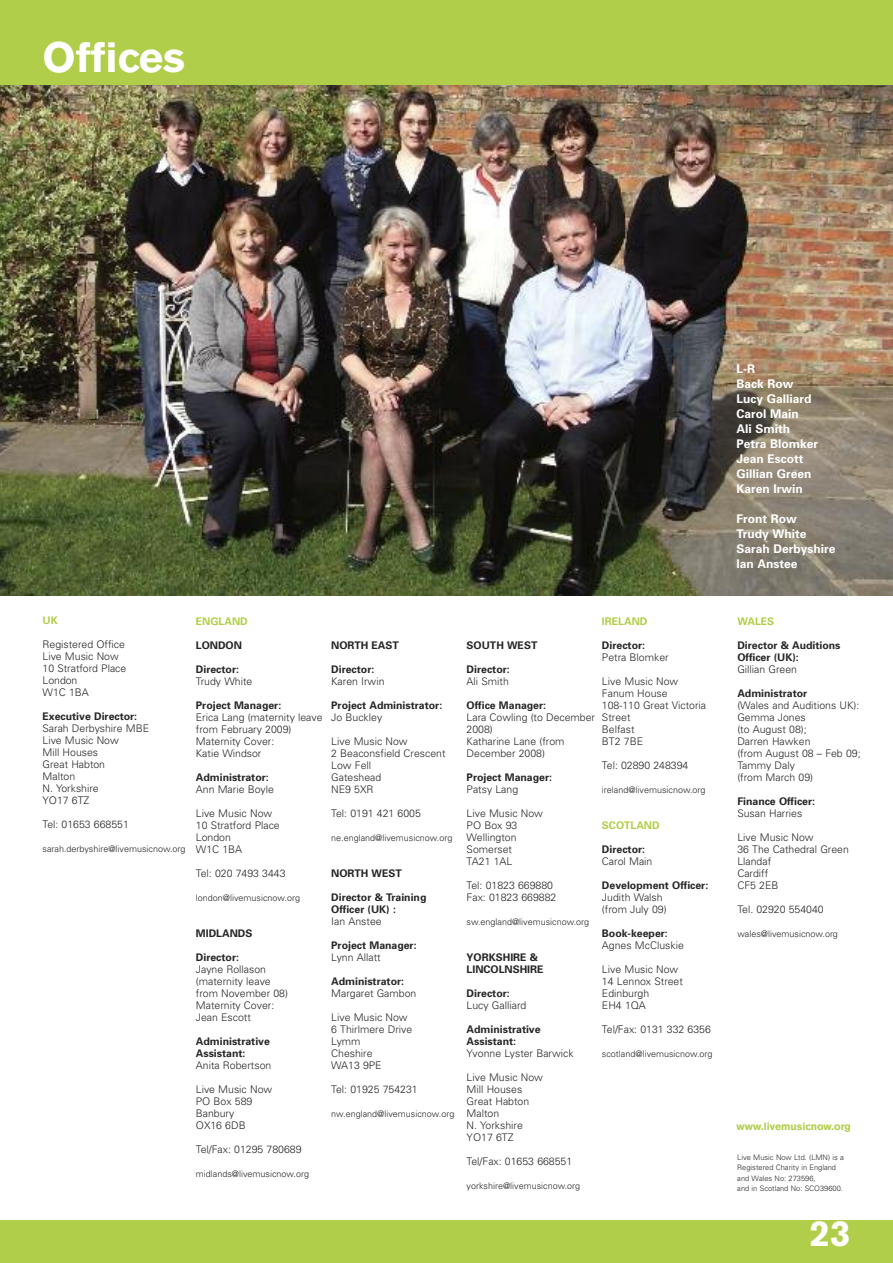
<style>
.page{position:relative;width:893px;height:1263px;background:#fff}
.page>*{position:absolute;margin:0;border:0;box-sizing:border-box;transform-origin:0 0}
.t1{font:700 42px "Akzidenz Grotesk BE";color:#fff}
.t2{font:700 36px "Akzidenz Grotesk BE";color:#fff}
.t3{font:700 12px/15px "Univers";color:#fff}
.t4{font:300 10.5px/12px "Univers";color:#272627}
.t5{font:700 10.5px/12px "Univers";color:#272627}
.t6{font:700 10.5px "Univers";color:#b1ce4a}
.t7{font:700 10.5px "Akzidenz Grotesk BE";color:#b1ce4a}
.t8{font:300 9px "Univers";color:#272627}
.t9{font:300 7.5px/10.5px "Univers";color:#272627}
</style>
<div class="page">
<div style="left:0;top:0;width:893px;height:85px;background:#b1ce4a"></div>
<div style="left:0;top:1220px;width:893px;height:43px;background:#b1ce4a"></div>
<img style="left:0;top:85px;width:893px;height:510px">
<h1 class="t1" style="left:43px;top:41px;width:144px">Offices</h1>
<p class="t6" style="left:43px;top:617px;width:17px">UK</p>
<p class="t4" style="left:43px;top:639px;width:85px">Registered Office<br>Live Music Now<br>10 Stratford Place<br>London<br>W1C 1BA</p>
<p class="t5" style="left:43px;top:711px;width:96px">Executive Director:</p>
<p class="t4" style="left:43px;top:723px;width:108px">Sarah Derbyshire MBE<br>Live Music Now<br>Mill Houses<br>Great Habton<br>Malton<br>N. Yorkshire<br>YO17 6TZ</p>
<p class="t4" style="left:43px;top:819px;width:88px">Tel: 01653 668551</p>
<p class="t8" style="left:43px;top:846px;width:145px">sarah.derbyshire@livemusicnow.org</p>
<p class="t6" style="left:196px;top:618px;width:53px">ENGLAND</p>
<p class="t5" style="left:196px;top:640px;width:48px">LONDON</p>
<p class="t5" style="left:196px;top:664px;width:45px">Director:</p>
<p class="t4" style="left:196px;top:676px;width:58px">Trudy White</p>
<p class="t5" style="left:196px;top:700px;width:87px">Project Manager:</p>
<p class="t4" style="left:196px;top:712px;width:128px">Erica Lang (maternity leave from February 2009)<br>Maternity Cover:<br>Katie Windsor</p>
<p class="t5" style="left:196px;top:772px;width:74px">Administrator:</p>
<p class="t4" style="left:196px;top:784px;width:80px">Ann Marie Boyle</p>
<p class="t4" style="left:196px;top:808px;width:85px">Live Music Now<br>10 Stratford Place<br>London<br>W1C 1BA</p>
<p class="t4" style="left:196px;top:868px;width:91px">Tel: 020 7493 3443</p>
<p class="t8" style="left:196px;top:895px;width:106px">london@livemusicnow.org</p>
<p class="t5" style="left:196px;top:928px;width:58px">MIDLANDS</p>
<p class="t5" style="left:196px;top:952px;width:45px">Director:</p>
<p class="t4" style="left:196px;top:964px;width:94px">Jayne Rollason (maternity leave from November 08)<br>Maternity Cover:<br>Jean Escott</p>
<p class="t5" style="left:196px;top:1036px;width:76px">Administrative<br>Assistant:</p>
<p class="t4" style="left:196px;top:1060px;width:77px">Anita Robertson</p>
<p class="t4" style="left:196px;top:1084px;width:78px">Live Music Now<br>PO Box 589<br>Banbury<br>OX16 6DB</p>
<p class="t4" style="left:196px;top:1144px;width:107px">Tel/Fax: 01295 780689</p>
<p class="t8" style="left:196px;top:1171px;width:115px">midlands@livemusicnow.org</p>
<p class="t5" style="left:331px;top:640px;width:69px">NORTH EAST</p>
<p class="t5" style="left:331px;top:664px;width:45px">Director:</p>
<p class="t4" style="left:331px;top:676px;width:55px">Karen Irwin</p>
<p class="t5" style="left:331px;top:700px;width:113px">Project Administrator:</p>
<p class="t4" style="left:331px;top:712px;width:53px">Jo Buckley</p>
<p class="t4" style="left:331px;top:736px;width:116px">Live Music Now<br>2 Beaconsfield Crescent<br>Low Fell<br>Gateshead<br>NE9 5XR</p>
<p class="t4" style="left:331px;top:808px;width:91px">Tel: 0191 421 6005</p>
<p class="t8" style="left:331px;top:835px;width:123px">ne.england@livemusicnow.org</p>
<p class="t5" style="left:331px;top:868px;width:72px">NORTH WEST</p>
<p class="t5" style="left:331px;top:892px;width:97px">Director &amp; Training<br>Officer (UK) :</p>
<p class="t4" style="left:331px;top:916px;width:52px">Ian Anstee</p>
<p class="t5" style="left:331px;top:940px;width:87px">Project Manager:</p>
<p class="t4" style="left:331px;top:952px;width:51px">Lynn Allatt</p>
<p class="t5" style="left:331px;top:976px;width:74px">Administrator:</p>
<p class="t4" style="left:331px;top:988px;width:87px">Margaret Gambon</p>
<p class="t4" style="left:331px;top:1012px;width:82px">Live Music Now<br>6 Thirlmere Drive<br>Lymm<br>Cheshire<br>WA13 9PE</p>
<p class="t4" style="left:331px;top:1084px;width:88px">Tel: 01925 754231</p>
<p class="t8" style="left:331px;top:1111px;width:125px">nw.england@livemusicnow.org</p>
<p class="t6" style="left:602px;top:618px;width:47px">IRELAND</p>
<p class="t5" style="left:602px;top:640px;width:45px">Director:</p>
<p class="t4" style="left:602px;top:652px;width:68px">Petra Blomker</p>
<p class="t4" style="left:602px;top:676px;width:106px">Live Music Now<br>Fanum House<br>108-110 Great Victoria<br>Street<br>Belfast<br>BT2 7BE</p>
<p class="t4" style="left:602px;top:760px;width:88px">Tel: 02890 248394</p>
<p class="t8" style="left:602px;top:787px;width:105px">ireland@livemusicnow.org</p>
<p class="t6" style="left:602px;top:822px;width:59px">SCOTLAND</p>
<p class="t5" style="left:602px;top:844px;width:45px">Director:</p>
<p class="t4" style="left:602px;top:856px;width:52px">Carol Main</p>
<p class="t5" style="left:602px;top:880px;width:108px">Development Officer:</p>
<p class="t4" style="left:602px;top:892px;width:66px">Judith Walsh (from July 09)</p>
<p class="t5" style="left:602px;top:928px;width:67px">Book-keeper:</p>
<p class="t4" style="left:602px;top:940px;width:83px">Agnes McCluskie</p>
<p class="t4" style="left:602px;top:964px;width:82px">Live Music Now<br>14 Lennox Street<br>Edinburgh<br>EH4 1QA</p>
<p class="t4" style="left:602px;top:1024px;width:110px">Tel/Fax: 0131 332 6356</p>
<p class="t8" style="left:602px;top:1051px;width:112px">scotland@livemusicnow.org</p>
<p class="t5" style="left:467px;top:640px;width:72px">SOUTH WEST</p>
<p class="t5" style="left:467px;top:664px;width:45px">Director:</p>
<p class="t4" style="left:467px;top:676px;width:44px">Ali Smith</p>
<p class="t5" style="left:467px;top:700px;width:81px">Office Manager:</p>
<p class="t4" style="left:467px;top:712px;width:130px">Lara Cowling (to December<br>2008)<br>Katharine Lane (from<br>December 2008)</p>
<p class="t5" style="left:467px;top:772px;width:87px">Project Manager:</p>
<p class="t4" style="left:467px;top:784px;width:53px">Patsy Lang</p>
<p class="t4" style="left:467px;top:808px;width:78px">Live Music Now<br>PO Box 93<br>Wellington<br>Somerset<br>TA21 1AL</p>
<p class="t4" style="left:467px;top:880px;width:91px">Tel: 01823 669880<br>Fax: 01823 669882</p>
<p class="t8" style="left:467px;top:919px;width:124px">sw.england@livemusicnow.org</p>
<p class="t5" style="left:467px;top:952px;width:78px">YORKSHIRE &amp;<br>LINCOLNSHIRE</p>
<p class="t5" style="left:467px;top:988px;width:45px">Director:</p>
<p class="t4" style="left:467px;top:1000px;width:61px">Lucy Galliard</p>
<p class="t5" style="left:467px;top:1024px;width:76px">Administrative<br>Assistant:</p>
<p class="t4" style="left:467px;top:1048px;width:109px">Yvonne Lyster Barwick</p>
<p class="t4" style="left:467px;top:1072px;width:78px">Live Music Now<br>Mill Houses<br>Great Habton<br>Malton<br>N. Yorkshire<br>YO17 6TZ</p>
<p class="t4" style="left:467px;top:1156px;width:107px">Tel/Fax: 01653 668551</p>
<p class="t8" style="left:467px;top:1183px;width:115px">yorkshire@livemusicnow.org</p>
<p class="t3" style="left:736px;top:362px;width:83px">L-R<br>Back Row<br>Lucy Galliard<br>Carol Main<br>Ali Smith<br>Petra Blomker<br>Jean Escott<br>Gillian Green<br>Karen Irwin</p>
<p class="t3" style="left:736px;top:512px;width:100px">Front Row<br>Trudy White<br>Sarah Derbyshire<br>Ian Anstee</p>
<p class="t6" style="left:737px;top:618px;width:38px">WALES</p>
<p class="t5" style="left:737px;top:640px;width:105px">Director &amp; Auditions<br>Officer (UK):</p>
<p class="t4" style="left:737px;top:664px;width:61px">Gillian Green</p>
<p class="t5" style="left:737px;top:688px;width:71px">Administrator</p>
<p class="t4" style="left:737px;top:700px;width:125px">(Wales and Auditions UK):<br>Gemma Jones<br>(to August 08);<br>Darren Hawken<br>(from August 08 – Feb 09;<br>Tammy Daly<br>(from March 09)</p>
<p class="t5" style="left:737px;top:796px;width:79px">Finance Officer:</p>
<p class="t4" style="left:737px;top:808px;width:66px">Susan Harries</p>
<p class="t4" style="left:737px;top:832px;width:113px">Live Music Now<br>36 The Cathedral Green<br>Llandaf<br>Cardiff<br>CF5 2EB</p>
<p class="t4" style="left:737px;top:904px;width:88px">Tel. 02920 554040</p>
<p class="t8" style="left:737px;top:931px;width:102px">wales@livemusicnow.org</p>
<p class="t7" style="left:736px;top:1122px;width:116px">www.livemusicnow.org</p>
<p class="t9" style="left:737px;top:1152px;width:108px">Live Music Now Ltd. (LMN) is a<br>Registered Charity in England and Wales No: 273596,<br>and in Scotland No: SCO39600.</p>
<h2 class="t2" style="left:810px;top:1219px;width:42px">23</h2>
</div>
